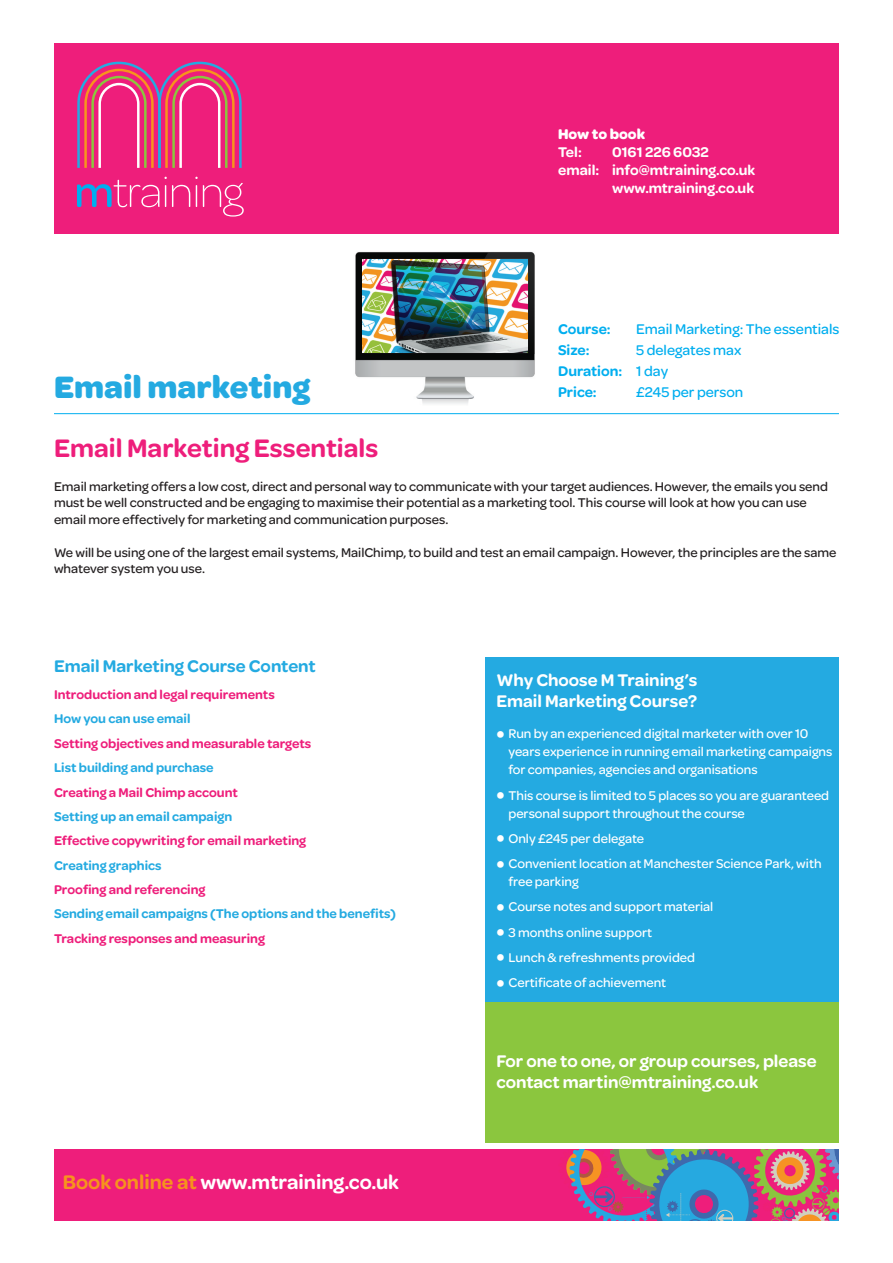
<style>
.page{position:relative;width:893px;height:1263px;background:#fff}
.page>*{position:absolute;margin:0;border:0;box-sizing:border-box;transform-origin:0 0}
.t1{font:700 33px "Omnes";color:#24aae1}
.t2{font:600 27px "Omnes";color:#ee1e7b}
.t3{font:600 21px "Omnes";color:#fff}
.t4{font:600 18px/21px "Omnes";color:#fff}
.t5{font:600 18px "Omnes";color:#24aae1}
.t6{font:600 15px "Omnes";color:#fff}
.t7{font:500 15px "Omnes";color:#00aeef}
.t8{font:600 15px "Omnes";color:#00aeef}
.t9{font:700 15px "Omnes";color:#fff}
.t10{font:500 13.5px/16.5px "Omnes";color:#231f20}
.t11{font:500 13.5px/18px "Omnes";color:#fff}
.t12{font:600 13.5px "Omnes";color:#ee1e7b}
.t13{font:600 13.5px "Omnes";color:#24aae1}
.s1{font-weight:500}
.s2{color:#f7931d}
.s3{font-weight:700;font-size:22.5px}
</style>
<div class="page">
<div style="left:485px;top:658px;width:354px;height:485px;background:#24aae1"></div>
<img style="left:355px;top:251px;width:180px;height:153px">
<img style="left:362px;top:259px;width:165px;height:93px">
<hr style="left:54px;top:413px;width:785px;height:1px;background:#00aeef">
<div style="left:54px;top:43px;width:785px;height:191px;background:#ee1e7b"></div>
<svg style="left:77px;top:62px;width:165px;height:106px"></svg>
<svg style="left:77px;top:180px;width:82px;height:27px"></svg>
<svg style="left:165px;top:177px;width:79px;height:40px"></svg>
<div style="left:54px;top:1149px;width:785px;height:71px;background:#ee1e7b"></div>
<svg style="left:558px;top:1149px;width:281px;height:72px"></svg>
<div style="left:485px;top:1003px;width:354px;height:140px;background:#8bc63e"></div>
<p class="t1" style="left:54px;top:368px;width:258px">Email marketing</p>
<p class="t2" style="left:54px;top:433px;width:326px">Email Marketing Essentials</p>
<p class="t9" style="left:558px;top:125px;width:88px">How to book</p>
<p class="t6" style="left:558px;top:143px;width:25px">Tel:</p>
<p class="t6" style="left:612px;top:143px;width:98px">0161 226 6032</p>
<p class="t6" style="left:558px;top:161px;width:199px">email: info@mtraining.co.uk</p>
<p class="t6" style="left:612px;top:179px;width:143px">www.mtraining.co.uk</p>
<p class="t8" style="left:558px;top:320px;width:54px">Course:</p>
<p class="t7" style="left:636px;top:320px;width:205px">Email Marketing: The essentials</p>
<p class="t8" style="left:558px;top:341px;width:33px">Size:</p>
<p class="t7" style="left:636px;top:341px;width:107px">5 delegates max</p>
<p class="t8" style="left:558px;top:362px;width:112px">Duration: <span class="s1">1 day</span></p>
<p class="t8" style="left:558px;top:383px;width:40px">Price:</p>
<p class="t7" style="left:636px;top:383px;width:109px">£245 per person</p>
<p class="t10" style="left:54px;top:478px;width:775px">Email marketing offers a low cost, direct and personal way to communicate with your target audiences. However, the emails you send must be well constructed and be engaging to maximise their potential as a marketing tool. This course will look at how you can use email more effectively for marketing and communication purposes.</p>
<p class="t10" style="left:54px;top:544px;width:784px">We will be using one of the largest email systems, MailChimp, to build and test an email campaign. However, the principles are the same whatever system you use.</p>
<p class="t5" style="left:54px;top:656px;width:263px">Email Marketing Course Content</p>
<p class="t12" style="left:54px;top:687px;width:222px">Introduction and legal requirements</p>
<p class="t13" style="left:54px;top:711px;width:138px">How you can use email</p>
<p class="t12" style="left:54px;top:735px;width:259px">Setting objectives and measurable targets</p>
<p class="t13" style="left:54px;top:760px;width:161px">List building and purchase</p>
<p class="t12" style="left:54px;top:784px;width:185px">Creating a Mail Chimp account</p>
<p class="t13" style="left:54px;top:809px;width:180px">Setting up an email campaign</p>
<p class="t12" style="left:54px;top:833px;width:254px">Effective copywriting for email marketing</p>
<p class="t13" style="left:54px;top:857px;width:109px">Creating graphics</p>
<p class="t12" style="left:54px;top:882px;width:153px">Proofing and referencing</p>
<p class="t13" style="left:54px;top:906px;width:344px">Sending email campaigns (The options and the benefits)</p>
<p class="t12" style="left:54px;top:931px;width:212px">Tracking responses and measuring</p>
<p class="t3" style="left:63px;top:1170px;width:338px"><span class="s2">Book online at</span> www.mtraining.co.uk</p>
<p class="t4" style="left:496px;top:670px;width:203px">Why Choose M Training’s<br>Email Marketing Course?</p>
<p class="t11" style="left:508px;top:725px;width:325px;text-indent:-12px"><span class="s3">•</span> Run by an experienced digital marketer with over 10 years experience in running email marketing campaigns for companies, agencies and organisations</p>
<p class="t11" style="left:508px;top:786px;width:322px;text-indent:-12px"><span class="s3">•</span> This course is limited to 5 places so you are guaranteed personal support throughout the course</p>
<p class="t11" style="left:496px;top:829px;width:149px"><span class="s3">•</span> Only £245 per delegate</p>
<p class="t11" style="left:508px;top:854px;width:315px;text-indent:-12px"><span class="s3">•</span> Convenient location at Manchester Science Park, with free parking</p>
<p class="t11" style="left:496px;top:898px;width:218px"><span class="s3">•</span> Course notes and support material</p>
<p class="t11" style="left:496px;top:923px;width:157px"><span class="s3">•</span> 3 months online support</p>
<p class="t11" style="left:496px;top:948px;width:200px"><span class="s3">•</span> Lunch &amp; refreshments provided</p>
<p class="t11" style="left:496px;top:974px;width:171px"><span class="s3">•</span> Certificate of achievement</p>
<p class="t4" style="left:496px;top:1050px;width:322px">For one to one, or group courses, please contact martin@mtraining.co.uk</p>
</div>
